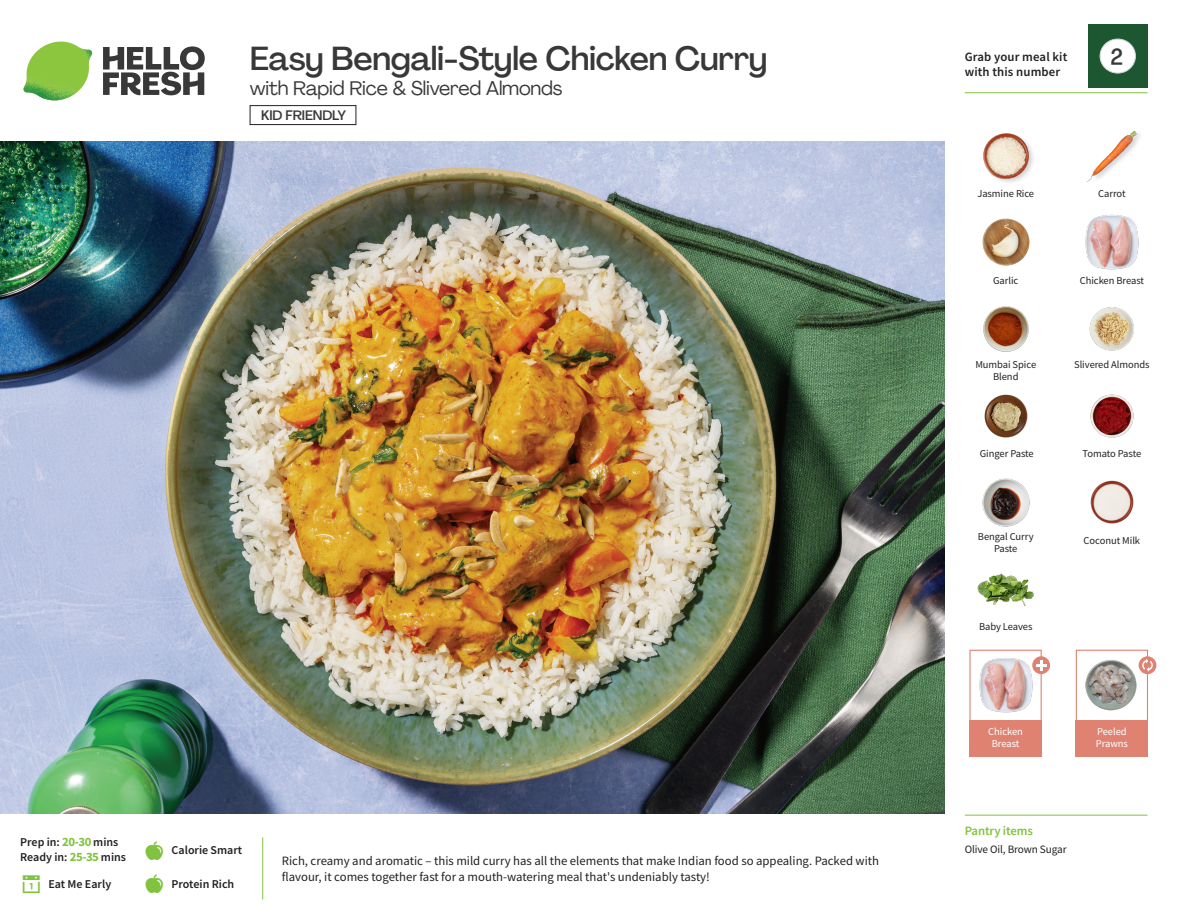
<style>
.page{position:relative;width:1188px;height:918px;background:#fff}
.page>*{position:absolute;margin:0;border:0;box-sizing:border-box;transform-origin:0 0}
._15_Titel_UK{font:500 33px "Agrandir";letter-spacing:-.01em;color:#383839}
._002_Label_Nr{font:500 22.8px "Agrandir";color:#383839;scale:.94 1}
._15_Titel_UK-2{font:19.5px "Agrandir";letter-spacing:-.01em;color:#383839}
.t1{font:500 13.5px "Agrandir";letter-spacing:-.01em;color:#383839}
.Step_6_Text_AU{font:12.75px/16.5px "Source Sans Pro";color:#231f20}
.t2{font:600 12.75px/15px "Source Sans Pro";letter-spacing:.01em;color:#231f20}
._04_Headers_Front{font:600 12.75px "Source Sans Pro";letter-spacing:-.01em;color:#81c340}
._04_Intro{font:600 12px "Source Sans Pro";color:#231f20}
._05_Pantry{font:11.25px "Source Sans Pro";letter-spacing:-.01em;color:#231f20}
._18_FRONT_ingredients{font:10.5px/12px "Source Sans Pro";letter-spacing:-.005em;color:#231f20;text-align:center}
._18_FRONT_ingredients-2{font:10.5px/12px "Source Sans Pro";letter-spacing:-.005em;color:#fff}
.s1{font-weight:700;font-size:12.75px;color:#81c340}
</style>
<div class="page">
<svg style="left:103px;top:46px;width:102px;height:49px"></svg>
<img style="left:23px;top:42px;width:69px;height:59px">
<img style="left:0;top:142px;width:945px;height:672px">
<div style="left:250px;top:105px;width:106px;height:20px;border:1px solid #231f20"></div>
<div style="left:1076px;top:650px;width:72px;height:72px;border:1px solid #df8272"></div>
<div style="left:1076px;top:720px;width:72px;height:36px;background:#df8272"></div>
<div style="left:969px;top:720px;width:73px;height:36px;background:#df8272"></div>
<img style="left:1086px;top:659px;width:51px;height:51px">
<div style="left:969px;top:650px;width:73px;height:72px;border:1px solid #df8272"></div>
<img style="left:979px;top:658px;width:55px;height:55px">
<div style="left:1032px;top:656px;width:18px;height:18px;background:#df8272;border-radius:50%"></div>
<svg style="left:1036px;top:660px;width:10px;height:11px"></svg>
<div style="left:1139px;top:656px;width:17px;height:18px;background:#df8272;border-radius:50%"></div>
<svg style="left:1142px;top:659px;width:11px;height:13px"></svg>
<img style="left:983px;top:306px;width:46px;height:46px">
<img style="left:1090px;top:394px;width:44px;height:44px">
<img style="left:984px;top:394px;width:44px;height:44px">
<img style="left:982px;top:478px;width:48px;height:49px">
<img style="left:977px;top:573px;width:57px;height:33px">
<img style="left:1089px;top:307px;width:45px;height:44px">
<img style="left:982px;top:218px;width:48px;height:48px">
<img style="left:1085px;top:215px;width:54px;height:55px">
<div style="left:982px;top:132px;width:54px;height:54px;background:#231f20;opacity:.2"></div>
<img style="left:982px;top:132px;width:49px;height:49px">
<img style="left:1086px;top:130px;width:54px;height:52px">
<img style="left:1090px;top:480px;width:44px;height:44px">
<hr style="left:965px;top:815px;width:183px;height:1px;background:#81c340">
<hr style="left:965px;top:92px;width:183px;height:1px;background:#81c340">
<div style="left:1088px;top:24px;width:60px;height:64px;background:#1d5732"></div>
<div style="left:1100px;top:39px;width:35px;height:34px;background:#fff;border-radius:50%"></div>
<div style="left:1100px;top:39px;width:36px;height:34px;border:1px solid #d1d2d4;border-radius:50%"></div>
<p class="_15_Titel_UK" style="left:250px;top:38px;width:519px">Easy Bengali-Style Chicken Curry</p>
<p class="_15_Titel_UK-2" style="left:250px;top:76px;width:314px">with Rapid Rice &amp; Slivered Almonds</p>
<p class="t1" style="left:261px;top:107px;width:86px">KID FRIENDLY</p>
<p class="_04_Intro" style="left:20px;top:834px;width:100px">Prep in: <span class="s1">20-30</span> mins</p>
<p class="_04_Intro" style="left:20px;top:849px;width:107px">Ready in: <span class="s1">25-35</span> mins</p>
<p class="_04_Intro" style="left:48px;top:876px;width:64px">Eat Me Early</p>
<p class="_04_Intro" style="left:172px;top:843px;width:72px">Calorie Smart</p>
<p class="_04_Intro" style="left:172px;top:876px;width:64px">Protein Rich</p>
<p class="Step_6_Text_AU" style="left:282px;top:852px;width:599px">Rich, creamy and aromatic – this mild curry has all the elements that make Indian food so appealing. Packed with flavour, it comes together fast for a mouth-watering meal that's undeniably tasty!</p>
<p class="t2" style="left:965px;top:49px;width:104px">Grab your meal kit with this number</p>
<p class="_002_Label_Nr" style="left:1110px;top:43px;width:15px">2</p>
<p class="_18_FRONT_ingredients" style="left:977px;top:188px;width:58px">Jasmine Rice</p>
<p class="_18_FRONT_ingredients" style="left:1098px;top:188px;width:29px">Carrot</p>
<p class="_18_FRONT_ingredients" style="left:993px;top:274px;width:27px">Garlic</p>
<p class="_18_FRONT_ingredients" style="left:1080px;top:274px;width:66px">Chicken Breast</p>
<p class="_18_FRONT_ingredients" style="left:975px;top:358px;width:62px">Mumbai Spice</p>
<p class="_18_FRONT_ingredients" style="left:1074px;top:358px;width:77px">Slivered Almonds</p>
<p class="_18_FRONT_ingredients" style="left:993px;top:370px;width:27px">Blend</p>
<p class="_18_FRONT_ingredients" style="left:980px;top:448px;width:55px">Ginger Paste</p>
<p class="_18_FRONT_ingredients" style="left:978px;top:531px;width:57px">Bengal Curry<br>Paste</p>
<p class="_18_FRONT_ingredients" style="left:979px;top:620px;width:55px">Baby Leaves</p>
<p class="_18_FRONT_ingredients" style="left:1083px;top:448px;width:60px">Tomato Paste</p>
<p class="_18_FRONT_ingredients" style="left:1084px;top:534px;width:58px">Coconut Milk</p>
<p class="_18_FRONT_ingredients-2" style="left:988px;top:726px;width:36px;text-align:center">Chicken<br>Breast</p>
<p class="_18_FRONT_ingredients-2" style="left:1096px;top:726px;width:34px">Peeled<br>Prawns</p>
<p class="_04_Headers_Front" style="left:965px;top:822px;width:70px">Pantry items</p>
<p class="_05_Pantry" style="left:965px;top:842px;width:103px">Olive Oil, Brown Sugar</p>
</div>
